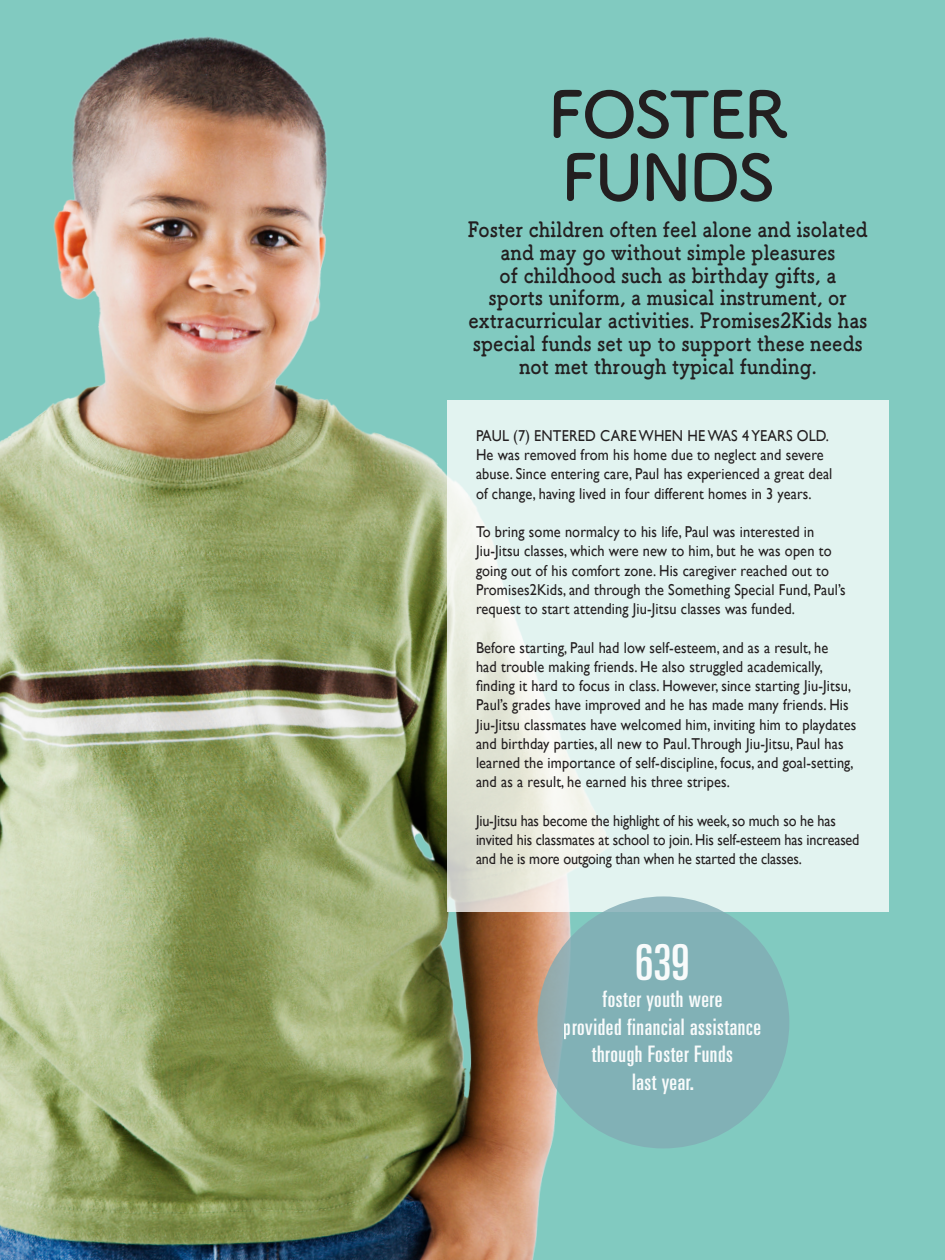
<style>
.page{position:relative;width:945px;height:1260px;background:#81cac0}
.page>*{position:absolute;margin:0;border:0;box-sizing:border-box;transform-origin:0 0}
.t1{font:700 63px/63px "Tsuku A Rd Gothic";letter-spacing:-.03em;color:#231f20}
.t2{font:ultra-condensed 49.52px "Univers LT Std";color:#fff}
.t3{font:ultra-condensed 22.75px/27.5px "Univers LT Std";letter-spacing:.025em;color:#fff;text-align:center}
.t4{font:700 21px/22.8px "Tsuku B Rd Gothic";letter-spacing:.01em;color:#231f20;text-align:center;scale:.9 1}
.t5{font:15.75px/19.2px "Gill Sans";letter-spacing:.01em;color:#231f20;scale:.91 1}
.t6{font:15.75px/19.2px "Gill Sans";letter-spacing:-.01em;color:#231f20;scale:.9 1}
</style>
<div class="page">
<img style="left:0;top:36px;width:664px;height:1224px">
<svg style="left:448px;top:401px;width:441px;height:511px;background:#e3f1ec"></svg>
<div style="left:537px;top:896px;width:252px;height:252px;background:#81abb4;border-radius:50%"></div>
<p class="t1" style="left:548px;top:79px;width:241px">FOSTER<br>FUNDS</p>
<p class="t4" style="left:468px;top:217px;width:445px">Foster children often feel alone and isolated and may go without simple pleasures<br>of childhood such as birthday gifts, a<br>sports uniform, a musical instrument, or extracurricular activities. Promises2Kids has special funds set up to support these needs not met through typical funding.</p>
<p class="t5" style="left:476px;top:426px;width:393px">PAUL (7) ENTERED CARE WHEN HE WAS 4 YEARS OLD.<br>He was removed from his home due to neglect and severe abuse. Since entering care, Paul has experienced a great deal of change, having lived in four different homes in 3 years.</p>
<p class="t5" style="left:476px;top:522px;width:408px">To bring some normalcy to his life, Paul was interested in Jiu-Jitsu classes, which were new to him, but he was open to going out of his comfort zone. His caregiver reached out to Promises2Kids, and through the Something Special Fund, Paul’s request to start attending Jiu-Jitsu classes was funded.</p>
<p class="t5" style="left:476px;top:637px;width:419px">Before starting, Paul had low self-esteem, and as a result, he<br>had trouble making friends. He also struggled academically, finding it hard to focus in class. However, since starting Jiu-Jitsu, Paul’s grades have improved and he has made many friends. His Jiu-Jitsu classmates have welcomed him, inviting him to playdates and birthday parties, all new to Paul. Through Jiu-Jitsu, Paul has learned the importance of self-discipline, focus, and goal-setting, and as a result, he earned his three stripes.</p>
<p class="t6" style="left:476px;top:811px;width:428px">Jiu-Jitsu has become the highlight of his week, so much so he has invited his classmates at school to join. His self-esteem has increased and he is more outgoing than when he started the classes.</p>
<h2 class="t2" style="left:635px;top:934px;width:56px">639</h2>
<h3 class="t3" style="left:564px;top:985px;width:199px">foster youth were<br>provided financial assistance through Foster Funds<br>last year.</h3>
</div>
